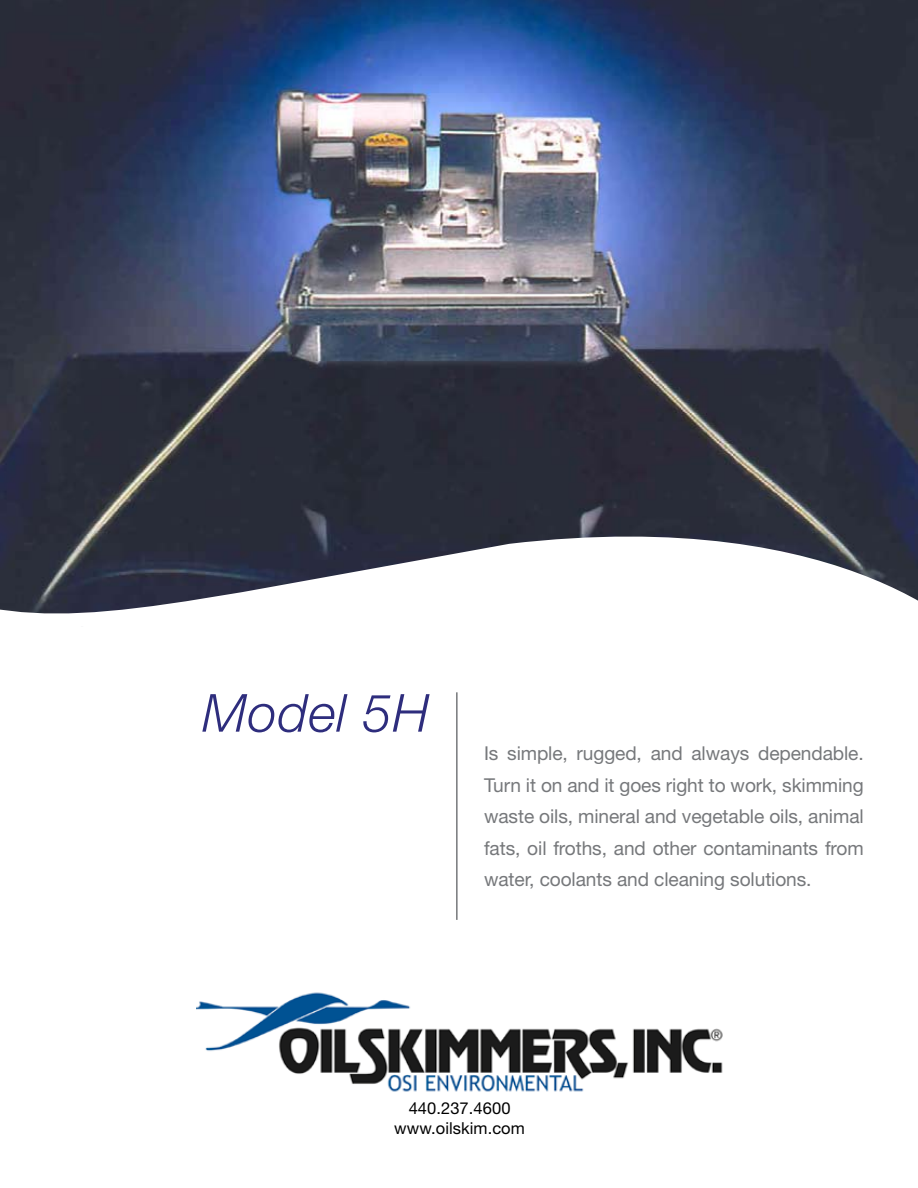
<style>
.page{position:relative;width:918px;height:1188px;background:#fff}
.page>*{position:absolute;margin:0;border:0;box-sizing:border-box;transform-origin:0 0}
.t1{font:italic 300 52.5px "Helvetica Neue";letter-spacing:.015em;color:#2e2d7d}
.t2{font:19.2px/31.5px "Helvetica Neue";letter-spacing:-.005em;color:#76787b;text-align:justify}
.t3{font:16.5px/19.5px "Helvetica Neue";letter-spacing:.005em;color:#000;text-align:center}
</style>
<div class="page">
<hr style="left:456px;top:692px;width:2px;height:228px;background:#76787b">
<img style="left:196px;top:992px;width:527px;height:100px">
<img style="left:0;top:0;width:918px;height:503px">
<svg style="left:0;top:503px;width:918px;height:111px"></svg>
<h1 class="t1" style="left:202px;top:682px;width:229px">Model 5H</h1>
<p class="t2" style="left:484px;top:737px;width:381px">Is simple, rugged, and always dependable.<br>Turn it on and it goes right to work, skimming waste oils, mineral and vegetable oils, animal fats, oil froths, and other contaminants from water, coolants and cleaning solutions.</p>
<p class="t3" style="left:394px;top:1098px;width:132px">440.237.4600 www.oilskim.com</p>
</div>
